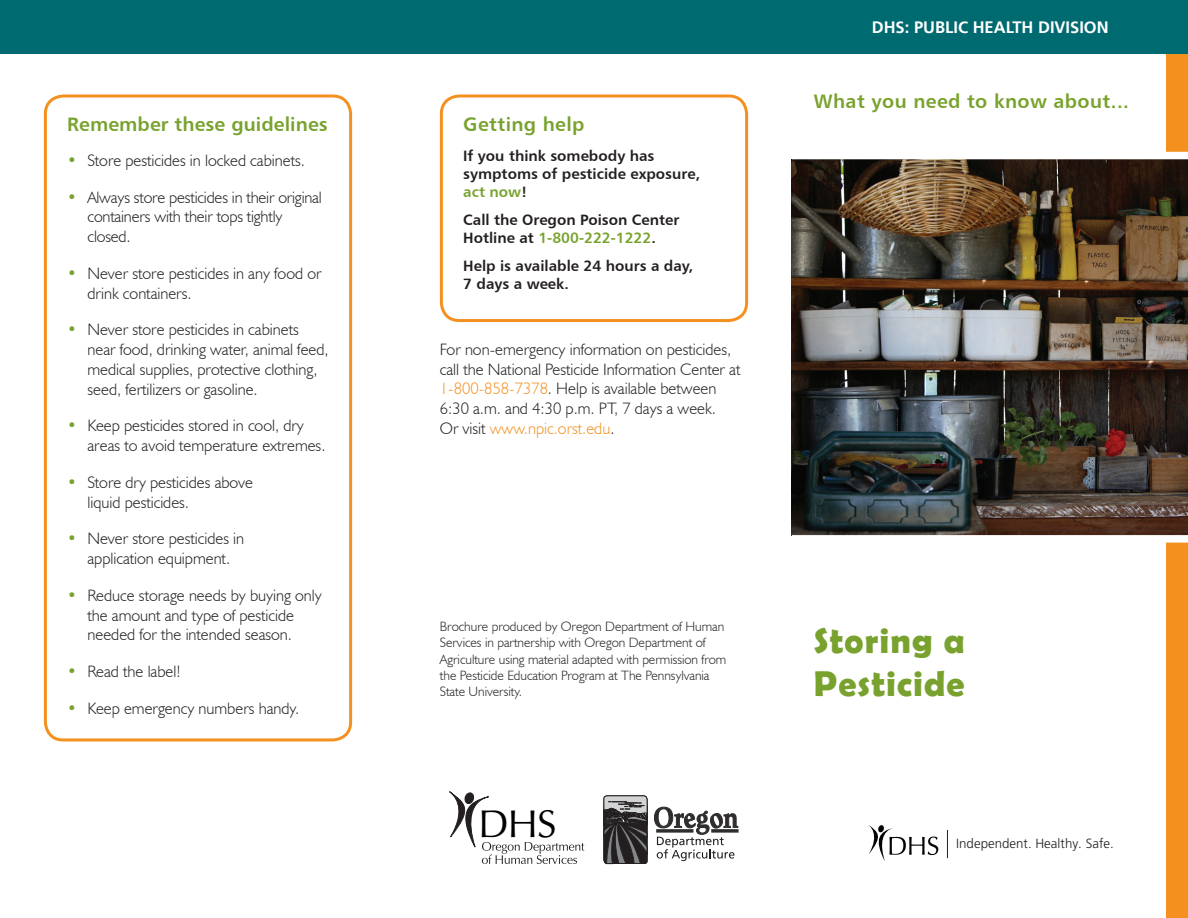
<style>
.page{position:relative;width:1188px;height:918px;background:#fff}
.page>*{position:absolute;margin:0;border:0;box-sizing:border-box;transform-origin:0 0}
.t1{font:38.7px "Optima";color:#000}
.cover_headline_1{font:700 36px/43.2px "Berlin Sans FB Demi";letter-spacing:.03em;color:#78a22d}
.cover_headline_2{font:19.5px "Humanist 777 BT Bold B";letter-spacing:.02em;color:#78a22d}
.bullet_text{font:300 16.5px/19.8px "Humanist 521 BT";color:#231f20}
.body_text{font:300 16.5px/19.8px "Humanist 521 BT";color:#231f20}
.t2{font:700 16.5px "Frutiger LT";color:#fff}
.Headline_4{font:15px/18px "Humanist 777 BT Bold B";color:#231f20}
.credit{font:300 13.5px/16.2px "Humanist 521 BT";color:#231f20}
.t3{font:300 13.35px "Frutiger LT";color:#231f20}
.s1{color:#78a22d}
.s2{color:#f4901d}
</style>
<div class="page">
<div style="left:1166px;top:0;width:22px;height:918px;background:#f4901d"></div>
<div style="left:0;top:0;width:1188px;height:54px;background:#006a71"></div>
<img style="left:792px;top:159px;width:396px;height:376px">
<div style="left:792px;top:152px;width:396px;height:7px;background:#fff"></div>
<div style="left:792px;top:535px;width:396px;height:8px;background:#fff"></div>
<svg style="left:947px;top:830px;width:1px;height:28px"></svg>
<svg style="left:868px;top:825px;width:70px;height:36px"></svg>
<div style="left:440px;top:94px;width:308px;height:228px;border:3px solid #f4901d;border-radius:18px"></div>
<div style="left:44px;top:94px;width:308px;height:647px;border:3px solid #f4901d;border-radius:18px"></div>
<svg style="left:449px;top:792px;width:135px;height:72px"></svg>
<svg style="left:603px;top:796px;width:45px;height:68px;background:#504e4f"></svg>
<svg style="left:654px;top:806px;width:85px;height:55px"></svg>
<svg style="left:711px;top:829px;width:28px;height:4px"></svg>
<svg style="left:656px;top:829px;width:37px;height:4px"></svg>
<p class="cover_headline_2" style="left:67px;top:112px;width:262px">Remember these guidelines</p>
<p class="bullet_text" style="left:67px;top:150px;width:239px"><span class="s1">•</span> Store pesticides in locked cabinets.</p>
<p class="bullet_text" style="left:88px;top:187px;width:236px;text-indent:-20px"><span class="s1">•</span> Always store pesticides in their original containers with their tops tightly closed.</p>
<p class="bullet_text" style="left:88px;top:263px;width:236px;text-indent:-20px"><span class="s1">•</span> Never store pesticides in any food or drink containers.</p>
<p class="bullet_text" style="left:88px;top:319px;width:243px;text-indent:-20px"><span class="s1">•</span> Never store pesticides in cabinets near food, drinking water, animal feed, medical supplies, protective clothing, seed, fertilizers or gasoline.</p>
<p class="bullet_text" style="left:88px;top:416px;width:240px;text-indent:-20px"><span class="s1">•</span> Keep pesticides stored in cool, dry areas to avoid temperature extremes.</p>
<p class="bullet_text" style="left:88px;top:472px;width:167px;text-indent:-20px"><span class="s1">•</span> Store dry pesticides above liquid pesticides.</p>
<p class="bullet_text" style="left:67px;top:528px;width:178px;text-align:center"><span class="s1">•</span> Never store pesticides in application equipment.</p>
<p class="bullet_text" style="left:67px;top:585px;width:256px;text-align:center"><span class="s1">•</span> Reduce storage needs by buying only the amount and type of pesticide needed for the intended season.</p>
<p class="bullet_text" style="left:67px;top:661px;width:115px"><span class="s1">•</span> Read the label!</p>
<p class="bullet_text" style="left:67px;top:698px;width:234px"><span class="s1">•</span> Keep emergency numbers handy.</p>
<p class="cover_headline_2" style="left:463px;top:112px;width:123px">Getting help</p>
<p class="Headline_4" style="left:463px;top:146px;width:238px">If you think somebody has symptoms of pesticide exposure, <span class="s1">act now</span>!</p>
<p class="Headline_4" style="left:463px;top:210px;width:218px">Call the Oregon Poison Center<br>Hotline at <span class="s1">1-800-222-1222</span>.</p>
<p class="Headline_4" style="left:463px;top:256px;width:231px">Help is available 24 hours a day,<br>7 days a week.</p>
<p class="body_text" style="left:440px;top:339px;width:302px">For non-emergency information on pesticides, call the National Pesticide Information Center at <span class="s2">1-800-858-7378</span>. Help is available between 6:30 a.m. and 4:30 p.m. PT, 7 days a week.<br>Or visit <span class="s2">www.npic.orst.edu</span>.</p>
<p class="credit" style="left:440px;top:618px;width:288px">Brochure produced by Oregon Department of Human Services in partnership with Oregon Department of Agriculture using material adapted with permission from the Pesticide Education Program at The Pennsylvania State University.</p>
<p class="t1" style="left:478px;top:801px;width:80px">DHS</p>
<p class="t2" style="left:872px;top:18px;width:238px">DHS: PUBLIC HEALTH DIVISION</p>
<p class="cover_headline_2" style="left:814px;top:89px;width:317px">What you need to know about...</p>
<p class="cover_headline_1" style="left:814px;top:618px;width:152px">Storing a<br>Pesticide</p>
<p class="t3" style="left:956px;top:836px;width:159px">Independent. Healthy. Safe.</p>
</div>
